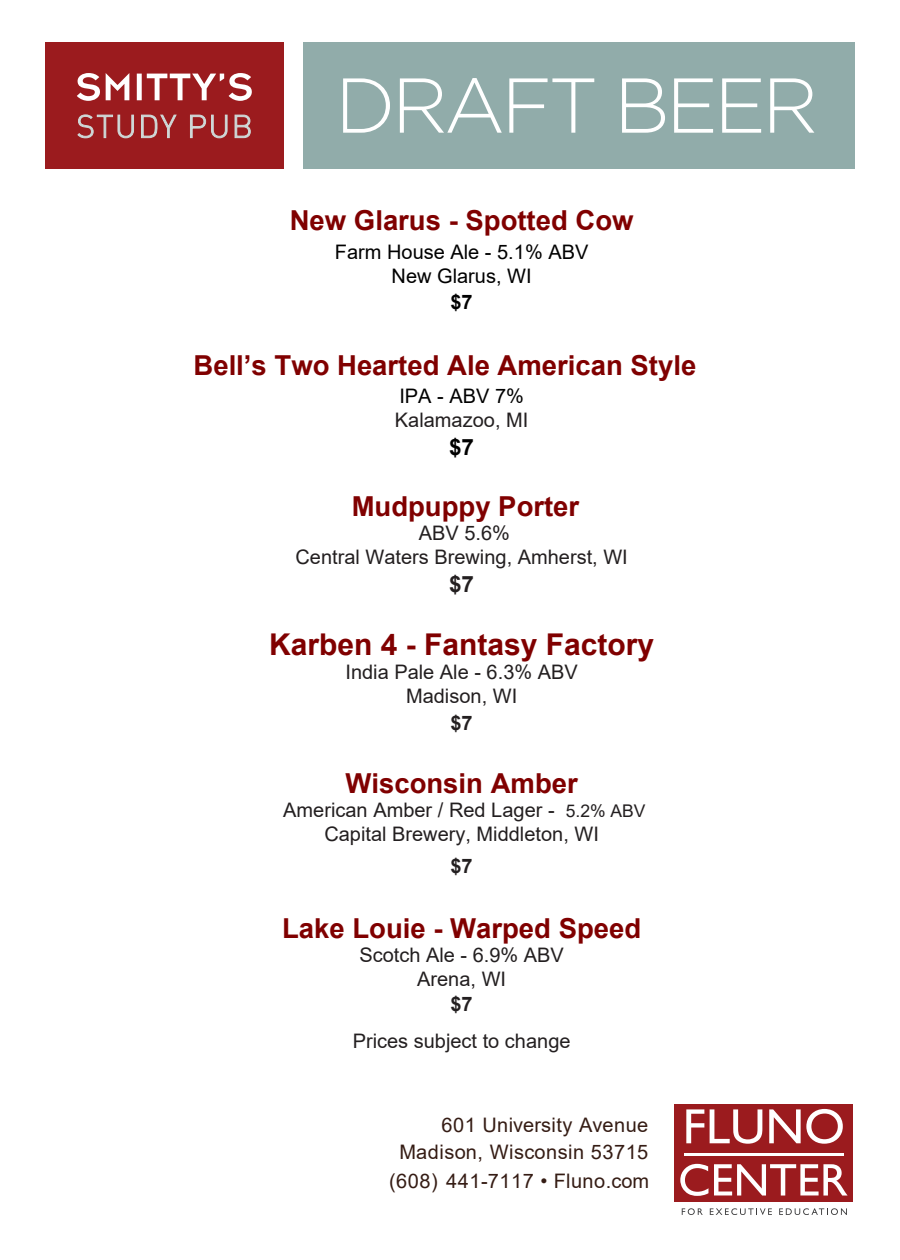
<style>
.page{position:relative;width:900px;height:1260px;background:#fff}
.page>*{position:absolute;margin:0;border:0;box-sizing:border-box;transform-origin:0 0}
.t1{font:300 77.5px "Gotham";letter-spacing:-.05em;color:#fff}
.t2{font:700 30px "Arial";color:#800000}
.t3{font:700 27.5px "Arial";color:#800000}
.t4{font:700 22.5px "Arial";color:#000}
.t5{font:700 22.5px "Arial";color:#231f20}
.t6{font:20px/24px "Arial";color:#231f20;text-align:center}
.t7{font:20px/28.2px "Arial";letter-spacing:.025em;color:#351c14;text-align:right}
.t8{font:20px/24px "Arial";color:#000;text-align:center}
.t9{font:700 20px "Arial";color:#231f20}
.t10{font:700 20px "Arial";color:#000}
.s1{font-size:17.5px}
</style>
<div class="page">
<div style="left:303px;top:42px;width:552px;height:127px;background:#91acaa"></div>
<div style="left:45px;top:42px;width:239px;height:127px;background:#9b1b1e"></div>
<svg style="left:77px;top:114px;width:174px;height:24px"></svg>
<svg style="left:77px;top:73px;width:175px;height:28px"></svg>
<div style="left:674px;top:1104px;width:178px;height:97px;background:#9b1b1e"></div>
<svg style="left:686px;top:1109px;width:18px;height:34px"></svg>
<svg style="left:710px;top:1109px;width:52px;height:35px"></svg>
<svg style="left:769px;top:1109px;width:74px;height:35px"></svg>
<svg style="left:680px;top:1164px;width:28px;height:32px"></svg>
<svg style="left:714px;top:1164px;width:134px;height:32px"></svg>
<hr style="left:684px;top:1153px;width:160px;height:3px;background:#fff">
<svg style="left:682px;top:1208px;width:21px;height:7px"></svg>
<svg style="left:710px;top:1208px;width:62px;height:7px"></svg>
<svg style="left:779px;top:1208px;width:68px;height:7px"></svg>
<h1 class="t1" style="left:335px;top:56px;width:485px">DRAFT BEER</h1>
<h3 class="t3" style="left:290px;top:201px;width:345px">New Glarus - Spotted Cow</h3>
<p class="t8" style="left:335px;top:240px;width:255px">Farm House Ale - 5.1% ABV<br>New Glarus, WI</p>
<p class="t10" style="left:451px;top:287px;width:24px">$7</p>
<h3 class="t3" style="left:194px;top:346px;width:504px">Bell’s Two Hearted Ale American Style</h3>
<p class="t8" style="left:399px;top:384px;width:126px">IPA - ABV 7%</p>
<p class="t6" style="left:395px;top:408px;width:135px">Kalamazoo, MI</p>
<p class="t4" style="left:449px;top:431px;width:27px">$7</p>
<h3 class="t3" style="left:352px;top:487px;width:229px">Mudpuppy Porter</h3>
<p class="t6" style="left:296px;top:521px;width:334px">ABV 5.6%<br>Central Waters Brewing, Amherst, WI</p>
<p class="t5" style="left:449px;top:568px;width:27px">$7</p>
<h2 class="t2" style="left:269px;top:623px;width:387px">Karben 4 - Fantasy Factory</h2>
<p class="t6" style="left:345px;top:659px;width:234px">India Pale Ale - 6.3% ABV<br>Madison, WI</p>
<p class="t9" style="left:451px;top:709px;width:24px">$7</p>
<h3 class="t3" style="left:346px;top:764px;width:234px">Wisconsin Amber</h3>
<p class="t6" style="left:283px;top:798px;width:364px">American Amber / Red Lager - <span class="s1">5.2% ABV<br></span>Capital Brewery, Middleton, WI</p>
<p class="t9" style="left:451px;top:852px;width:24px">$7</p>
<h3 class="t3" style="left:282px;top:909px;width:361px">Lake Louie - Warped Speed</h3>
<p class="t6" style="left:359px;top:942px;width:206px">Scotch Ale - 6.9% ABV<br>Arena, WI</p>
<p class="t9" style="left:451px;top:990px;width:24px">$7</p>
<p class="t6" style="left:353px;top:1029px;width:219px">Prices subject to change</p>
<p class="t7" style="left:389px;top:1110px;width:262px">601 University Avenue<br>Madison, Wisconsin 53715 (608) 441-7117 • Fluno.com</p>
</div>
